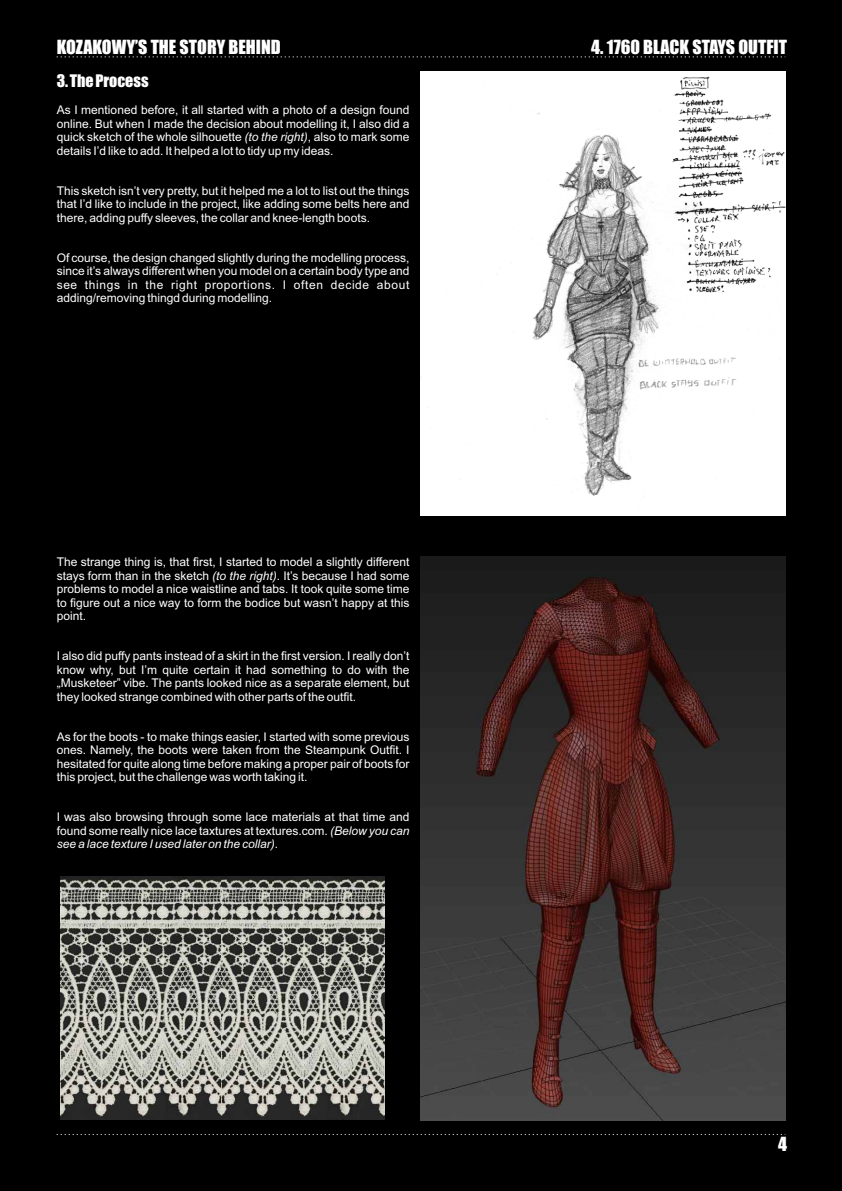
<style>
.page{position:relative;width:842px;height:1191px;background:#000}
.page>*{position:absolute;margin:0;border:0;box-sizing:border-box;transform-origin:0 0}
.t1{font:18px "Impact";color:#fff}
.t2{font:16px "Impact";color:#fff}
.t3{font:12px/13.4px "Arial";color:#fff;text-align:justify}
.s1{font-style:italic}
</style>
<div class="page">
<svg style="left:57px;top:56px;width:728px;height:1px"></svg>
<svg style="left:57px;top:1134px;width:728px;height:1px"></svg>
<img style="left:421px;top:71px;width:364px;height:444px">
<img style="left:421px;top:556px;width:364px;height:564px">
<img style="left:60px;top:876px;width:324px;height:243px">
<h1 class="t1" style="left:57px;top:40px;width:226px">KOZAKOWY’S THE STORY BEHIND</h1>
<h2 class="t2" style="left:57px;top:74px;width:93px">3. The Process</h2>
<p class="t3" style="left:57px;top:105px;width:354px">As I mentioned before, it all started with a photo of a design found online. But when I made the decision about modelling it, I also did a quick sketch of the whole silhouette <span class="s1">(to the right)</span>, also to mark some details I’d like to add. It helped a lot to tidy up my ideas.</p>
<p class="t3" style="left:57px;top:185px;width:354px">This sketch isn’t very pretty, but it helped me a lot to list out the things that I’d like to include in the project, like adding some belts here and there, adding puffy sleeves, the collar and knee-length boots.</p>
<p class="t3" style="left:57px;top:252px;width:354px">Of course, the design changed slightly during the modelling process, since it’s always different when you model on a certain body type and see things in the right proportions. I often decide about adding/removing thingd during modelling.</p>
<p class="t3" style="left:57px;top:556px;width:354px">The strange thing is, that first, I started to model a slightly different stays form than in the sketch <span class="s1">(to the right)</span>. It’s because I had some problems to model a nice waistline and tabs. It took quite some time to figure out a nice way to form the bodice but wasn’t happy at this point.</p>
<p class="t3" style="left:57px;top:650px;width:354px">I also did puffy pants instead of a skirt in the first version. I really don’t know why, but I’m quite certain it had something to do with the „Musketeer” vibe. The pants looked nice as a separate element, but they looked strange combined with other parts of the outfit.</p>
<p class="t3" style="left:57px;top:731px;width:354px">As for the boots - to make things easier, I started with some previous ones. Namely, the boots were taken from the Steampunk Outfit. I hesitated for quite along time before making a proper pair of boots for this project, but the challenge was worth taking it.</p>
<p class="t3" style="left:57px;top:811px;width:354px">I was also browsing through some lace materials at that time and found some really nice lace taxtures at textures.com. <span class="s1">(Below you can see a lace texture I used later on the collar)</span>.</p>
<h1 class="t1" style="left:591px;top:40px;width:197px">4. 1760 BLACK STAYS OUTFIT</h1>
<h1 class="t1" style="left:778px;top:1137px;width:10px">4</h1>
</div>
